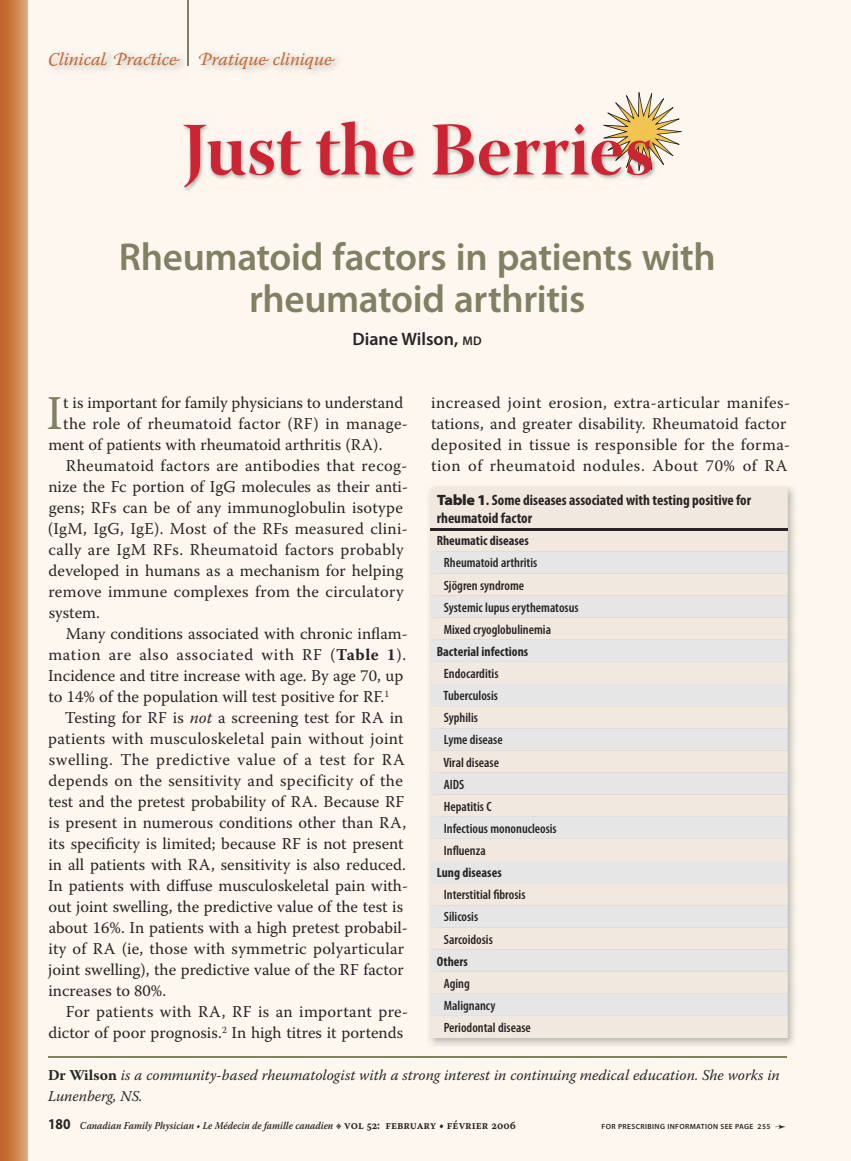
<style>
.page{position:relative;width:851px;height:1161px;background:#fff}
.page>*{position:absolute;margin:0;border:0;box-sizing:border-box;transform-origin:0 0}
.t1{font:75px "Warnock Pro Bold Disp";color:#cb2433}
.t2{font:48.3px "Warnock Pro";color:#808062}
.t3{font:600 39px/42px "Myriad Pro";letter-spacing:-.01em;color:#808062;text-align:center}
.t4{font:italic 18px "Warnock Pro";color:#c2662f}
.t5{font:600 18px "Myriad Pro";color:#272425}
.t6{font:16.5px/21px "Warnock Pro";letter-spacing:.01em;color:#272425}
.t7{font:16.5px "Warnock Pro";letter-spacing:.03em;color:#272425}
.t8{font:16.5px "Warnock Pro";letter-spacing:.04em;color:#272425}
.t9{font:italic 15px/21px "Warnock Pro";color:#272425}
.t10{font:700 condensed 15px/18px "Myriad Pro";color:#272425}
.t11{font:600 condensed 13.5px/22.2px "Myriad Pro";color:#272425}
.t12{font:700 condensed 13.5px "Myriad Pro";color:#272425}
.t13{font:italic 600 10.5px "Warnock Pro";color:#272425;scale:.9 1}
.t14{font:600 7.5px "Myriad Pro";letter-spacing:.05em;color:#272425}
.s1{font-size:12.6px}
.s2{font-weight:700}
.s3{font-style:italic}
.s4{font-weight:900;font-stretch:semi-expanded}
.s5{font-weight:700;font-style:normal}
.s6{font-family:"Myriad Pro";font-weight:700;font-style:normal;font-size:15px}
.s7{font-family:"Warnock Pro Capt";font-weight:400;font-style:normal;font-size:12px}
.s8{font-family:"Warnock Pro Semibold Capt";font-weight:400;font-style:normal;font-size:12px}
</style>
<div class="page">
<div style="left:0;top:0;width:850px;height:1161px;background:#fdf7ef"></div>
<hr style="left:187px;top:0;width:2px;height:65px;background:#808062">
<svg style="left:0;top:0;width:27px;height:1161px;background:#cc814b"></svg>
<hr style="left:850px;top:0;width:1px;height:1161px;background:#fdf7ef">
<svg style="left:607px;top:92px;width:74px;height:73px"></svg>
<img style="left:184px;top:121px;width:471px;height:70px">
<img style="left:603px;top:118px;width:55px;height:53px">
<hr style="left:48px;top:1056px;width:738px;height:1px;background:#808062">
<img style="left:429px;top:486px;width:366px;height:560px">
<div style="left:430px;top:488px;width:357px;height:550px;background:#f1e9df"></div>
<svg style="left:430px;top:551px;width:357px;height:465px;fill:#e6e6e1"></svg>
<hr style="left:430px;top:528px;width:357px;height:3px;background:#272425">
<p class="t4" style="left:48px;top:48px;width:285px">Clinical Practice Pratique clinique</p>
<h1 class="t1" style="left:182px;top:105px;width:472px">Just the Berries</h1>
<h3 class="t3" style="left:119px;top:237px;width:598px">Rheumatoid factors in patients with rheumatoid arthritis</h3>
<p class="t5" style="left:352px;top:329px;width:131px">Diane Wilson, <span class="s1">MD</span></p>
<h2 class="t2" style="left:47px;top:384px;width:18px">I</h2>
<p class="t6" style="left:63px;top:392px;width:341px">t is important for family physicians to understand</p>
<p class="t6" style="left:63px;top:413px;width:346px">the role of rheumatoid factor (RF) in manage-</p>
<p class="t6" style="left:48px;top:434px;width:335px">ment of patients with rheumatoid arthritis (RA).</p>
<p class="t6" style="left:66px;top:455px;width:343px">Rheumatoid factors are antibodies that recog-</p>
<p class="t6" style="left:48px;top:476px;width:361px">nize the Fc portion of IgG molecules as their anti-</p>
<p class="t6" style="left:49px;top:497px;width:356px">gens; RFs can be of any immunoglobulin isotype</p>
<p class="t6" style="left:48px;top:518px;width:361px">(IgM, IgG, IgE). Most of the RFs measured clini-</p>
<p class="t6" style="left:48px;top:539px;width:357px">cally are IgM RFs. Rheumatoid factors probably</p>
<p class="t6" style="left:48px;top:560px;width:356px">developed in humans as a mechanism for helping</p>
<p class="t6" style="left:48px;top:581px;width:357px">remove immune complexes from the circulatory</p>
<p class="t6" style="left:49px;top:602px;width:53px">system.</p>
<p class="t6" style="left:66px;top:623px;width:343px">Many conditions associated with chronic inflam-</p>
<p class="t8" style="left:48px;top:645px;width:359px">mation are also associated with RF (<span class="s2">Table 1</span>).</p>
<p class="t6" style="left:48px;top:665px;width:357px">Incidence and titre increase with age. By age 70, up</p>
<p class="t6" style="left:48px;top:686px;width:342px">to 14% of the population will test positive for RF.<sup>1</sup></p>
<p class="t6" style="left:65px;top:707px;width:340px">Testing for RF is <span class="s3">not</span> a screening test for RA in</p>
<p class="t6" style="left:48px;top:728px;width:357px">patients with musculoskeletal pain without joint</p>
<p class="t7" style="left:49px;top:750px;width:357px">swelling. The predictive value of a test for RA</p>
<p class="t6" style="left:48px;top:770px;width:356px">depends on the sensitivity and specificity of the</p>
<p class="t6" style="left:48px;top:791px;width:357px">test and the pretest probability of RA. Because RF</p>
<p class="t6" style="left:48px;top:812px;width:359px">is present in numerous conditions other than RA,</p>
<p class="t6" style="left:48px;top:833px;width:357px">its specificity is limited; because RF is not present</p>
<p class="t6" style="left:48px;top:854px;width:359px">in all patients with RA, sensitivity is also reduced.</p>
<p class="t6" style="left:48px;top:875px;width:361px">In patients with diffuse musculoskeletal pain with-</p>
<p class="t6" style="left:48px;top:896px;width:356px">out joint swelling, the predictive value of the test is</p>
<p class="t6" style="left:49px;top:917px;width:361px">about 16%. In patients with a high pretest probabil-</p>
<p class="t6" style="left:48px;top:938px;width:357px">ity of RA (ie, those with symmetric polyarticular</p>
<p class="t6" style="left:48px;top:959px;width:357px">joint swelling), the predictive value of the RF factor</p>
<p class="t6" style="left:48px;top:980px;width:119px">increases to 80%.</p>
<p class="t6" style="left:66px;top:1001px;width:344px">For patients with RA, RF is an important pre-</p>
<p class="t6" style="left:48px;top:1022px;width:356px">dictor of poor prognosis.<sup>2</sup> In high titres it portends</p>
<p class="t6" style="left:431px;top:392px;width:360px">increased joint erosion, extra-articular manifes&shy;tations, and greater disability. Rheumatoid factor deposited in tissue is responsible for the forma&shy;tion of rheumatoid nodules. About 70% of RA</p>
<p class="t10" style="left:436px;top:491px;width:316px"><span class="s4">Table 1</span>. Some diseases associated with testing positive for rheumatoid factor</p>
<p class="t12" style="left:436px;top:533px;width:94px">Rheumatic diseases</p>
<p class="t11" style="left:444px;top:552px;width:136px">Rheumatoid arthritis<br>Sjögren syndrome<br>Systemic lupus erythematosus<br>Mixed cryoglobulinemia</p>
<p class="t12" style="left:436px;top:644px;width:93px">Bacterial infections</p>
<p class="t11" style="left:443px;top:663px;width:115px">Endocarditis<br>Tuberculosis<br>Syphilis<br>Lyme disease<br>Viral disease<br>AIDS<br>Hepatitis C<br>Infectious mononucleosis<br>Influenza</p>
<p class="t12" style="left:436px;top:865px;width:66px">Lung diseases</p>
<p class="t11" style="left:444px;top:884px;width:83px">Interstitial fibrosis<br>Silicosis<br>Sarcoidosis</p>
<p class="t12" style="left:436px;top:954px;width:33px">Others</p>
<p class="t11" style="left:444px;top:972px;width:89px">Aging<br>Malignancy<br>Periodontal disease</p>
<p class="t9" style="left:48px;top:1064px;width:733px"><span class="s5">Dr Wilson</span> is a community-based rheumatologist with a strong interest in continuing medical education. She works in<br>Lunenberg, NS.</p>
<p class="t13" style="left:48px;top:1119px;width:521px"><span class="s6">180</span> Canadian Family Physician • Le Médecin de famille canadien <span class="s7">d</span> <span class="s8">VOL 52: FEBRUARY • FÉVRIER 2006</span></p>
<p class="t14" style="left:601px;top:1123px;width:186px">FOR PRESCRIBING INFORMATION SEE PAGE 255 ➛</p>
</div>
